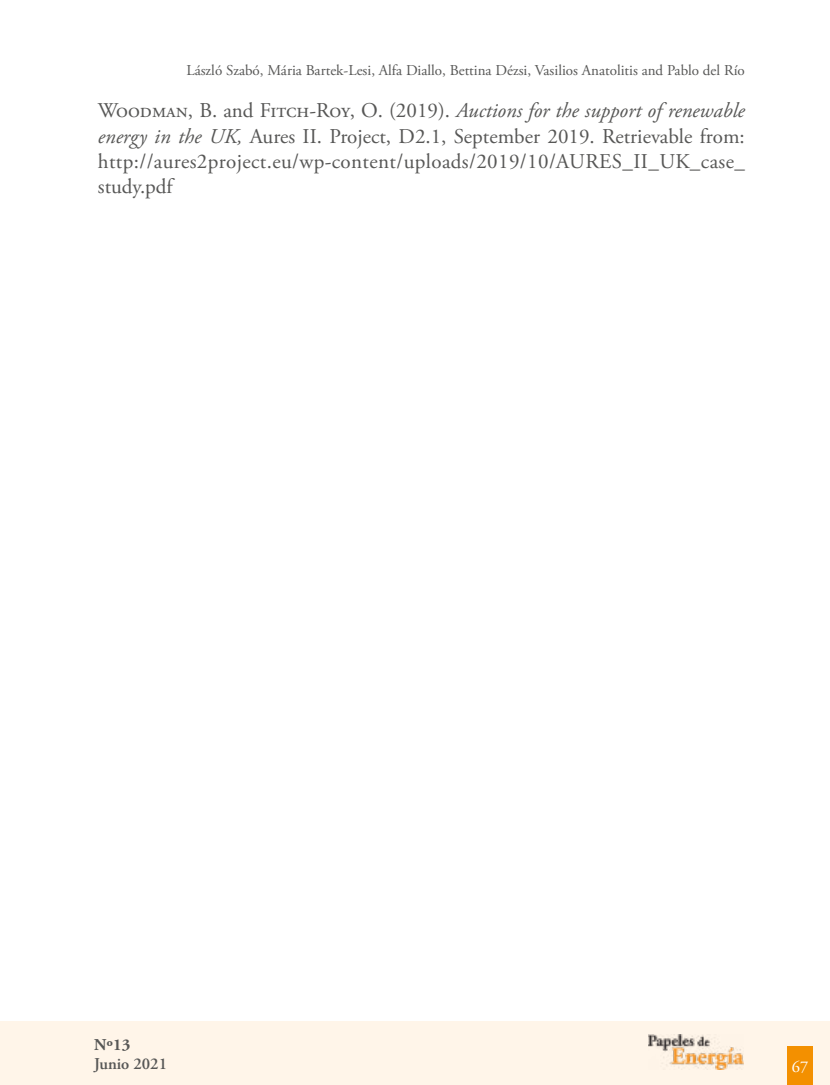
<style>
.page{position:relative;width:830px;height:1085px;background:#fff}
.page>*{position:absolute;margin:0;border:0;box-sizing:border-box;transform-origin:0 0}
.t1{font:21px/25.2px "Adobe Garamond Pro";color:#575756;text-align:justify}
.t2{font:600 16.5px "Adobe Garamond Pro";color:#575756}
.t3{font:700 16.5px "Adobe Garamond Pro";color:#575756}
.t4{font:16.5px "Adobe Garamond Pro";color:#fff}
.t5{font:15px "Adobe Garamond Pro";color:#575756}
.s1{font-style:italic}
</style>
<div class="page">
<div style="left:0;top:1020px;width:829px;height:64px;background:#fff5e9"></div>
<img style="left:648px;top:1034px;width:95px;height:35px">
<div style="left:787px;top:1046px;width:25px;height:38px;background:#f39000"></div>
<p class="t5" style="left:186px;top:62px;width:559px">László Szabó, Mária Bartek-Lesi, Alfa Diallo, Bettina Dézsi, Vasilios Anatolitis and Pablo del Río</p>
<p class="t1" style="left:98px;top:99px;width:648px">Woodman, B. and Fitch-Roy, O. (2019). <span class="s1">Auctions for the support of renewable energy in the UK,</span> Aures II. Project, D2.1, September 2019. Retrievable from: http://aures2project.eu/wp-content/uploads/2019/10/AURES_II_UK_case_ study.pdf</p>
<p class="t3" style="left:94px;top:1034px;width:38px">Nº13</p>
<p class="t2" style="left:94px;top:1054px;width:74px">Junio 2021</p>
<p class="t4" style="left:791px;top:1056px;width:18px">67</p>
</div>
